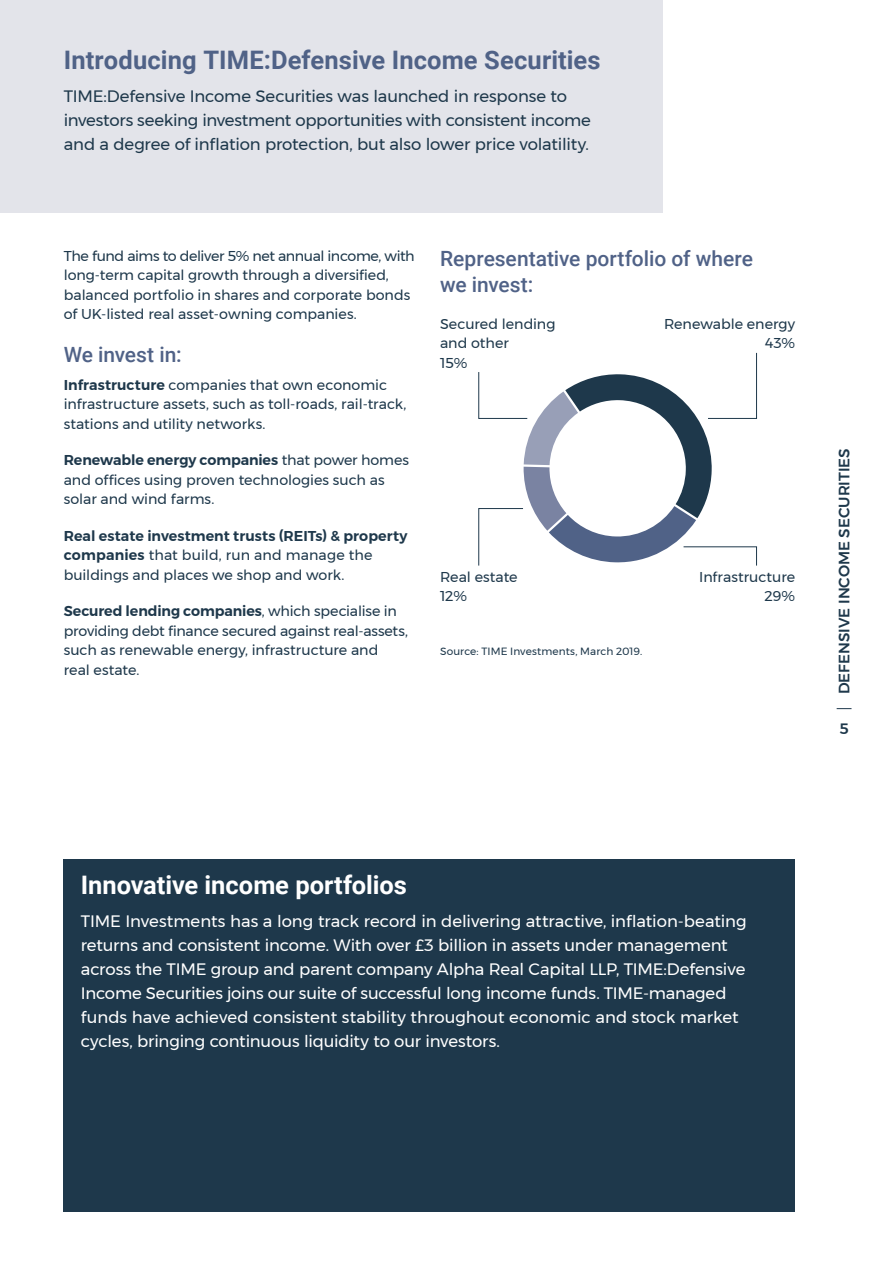
<style>
.page{position:relative;width:893px;height:1263px;background:#fff}
.page>*{position:absolute;margin:0;border:0;box-sizing:border-box;transform-origin:0 0}
.t1{font:700 25.5px "Roboto";letter-spacing:.005em;color:#506287}
.t2{font:700 25.5px "Roboto";color:#fff}
.t3{font:500 21px/25.5px "Roboto";letter-spacing:-.005em;color:#506287}
.t4{font:16.5px/24px "Montserrat";letter-spacing:-.005em;color:#fff}
.t5{font:16.5px/24px "Montserrat";letter-spacing:-.015em;color:#1e384b}
.t6{font:500 15px "Montserrat";color:#1e384b}
.t7{font:14.25px/19.5px "Montserrat";color:#1e384b}
.t8{font:10.5px "Montserrat";letter-spacing:.005em;color:#1e384b}
.s1{font-weight:600}
</style>
<div class="page">
<svg style="left:837px;top:708px;width:14px;height:1px"></svg>
<div style="left:0;top:0;width:662px;height:213px;background:#e3e4ea"></div>
<div style="left:64px;top:859px;width:731px;height:353px;background:#1e384b"></div>
<svg style="left:478px;top:352px;width:279px;height:214px"></svg>
<h1 class="t1" style="left:64px;top:42px;width:538px">Introducing TIME:Defensive Income Securities</h1>
<p class="t5" style="left:64px;top:84px;width:529px">TIME:Defensive Income Securities was launched in response to investors seeking investment opportunities with consistent income and a degree of inflation protection, but also lower price volatility.</p>
<p class="t7" style="left:64px;top:246px;width:352px">The fund aims to deliver 5% net annual income, with long-term capital growth through a diversified, balanced portfolio in shares and corporate bonds of UK-listed real asset-owning companies.</p>
<h2 class="t3" style="left:64px;top:341px;width:119px">We invest in:</h2>
<p class="t7" style="left:64px;top:375px;width:344px"><span class="s1">Infrastructure</span> companies that own economic infrastructure assets, such as toll-roads, rail-track, stations and utility networks.</p>
<p class="t7" style="left:64px;top:450px;width:347px"><span class="s1">Renewable energy companies</span> that power homes and offices using proven technologies such as solar and wind farms.</p>
<p class="t7" style="left:64px;top:526px;width:345px"><span class="s1">Real estate investment trusts (REITs) &amp; property companies</span> that build, run and manage the buildings and places we shop and work.</p>
<p class="t7" style="left:64px;top:601px;width:346px"><span class="s1">Secured lending companies</span>, which specialise in providing debt finance secured against real-assets, such as renewable energy, infrastructure and real estate.</p>
<h2 class="t3" style="left:440px;top:245px;width:315px">Representative portfolio of where we invest:</h2>
<p class="t7" style="left:440px;top:314px;width:117px">Secured lending and other<br>15%</p>
<p class="t7" style="left:664px;top:314px;width:133px;text-align:right">Renewable energy<br>43%</p>
<p class="t7" style="left:440px;top:567px;width:79px">Real estate<br>12%</p>
<p class="t8" style="left:440px;top:643px;width:204px">Source: TIME Investments, March 2019.</p>
<p class="t7" style="left:699px;top:567px;width:97px;text-align:right">Infrastructure<br>29%</p>
<p class="t6" style="left:832px;top:694px;width:247px;rotate:-90deg">DEFENSIVE INCOME SECURITIES</p>
<p class="t6" style="left:839px;top:717px;width:11px">5</p>
<h1 class="t2" style="left:81px;top:867px;width:328px">Innovative income portfolios</h1>
<p class="t4" style="left:81px;top:909px;width:667px">TIME Investments has a long track record in delivering attractive, inflation-beating returns and consistent income. With over £3 billion in assets under management across the TIME group and parent company Alpha Real Capital LLP, TIME:Defensive Income Securities joins our suite of successful long income funds. TIME-managed funds have achieved consistent stability throughout economic and stock market cycles, bringing continuous liquidity to our investors.</p>
</div>
